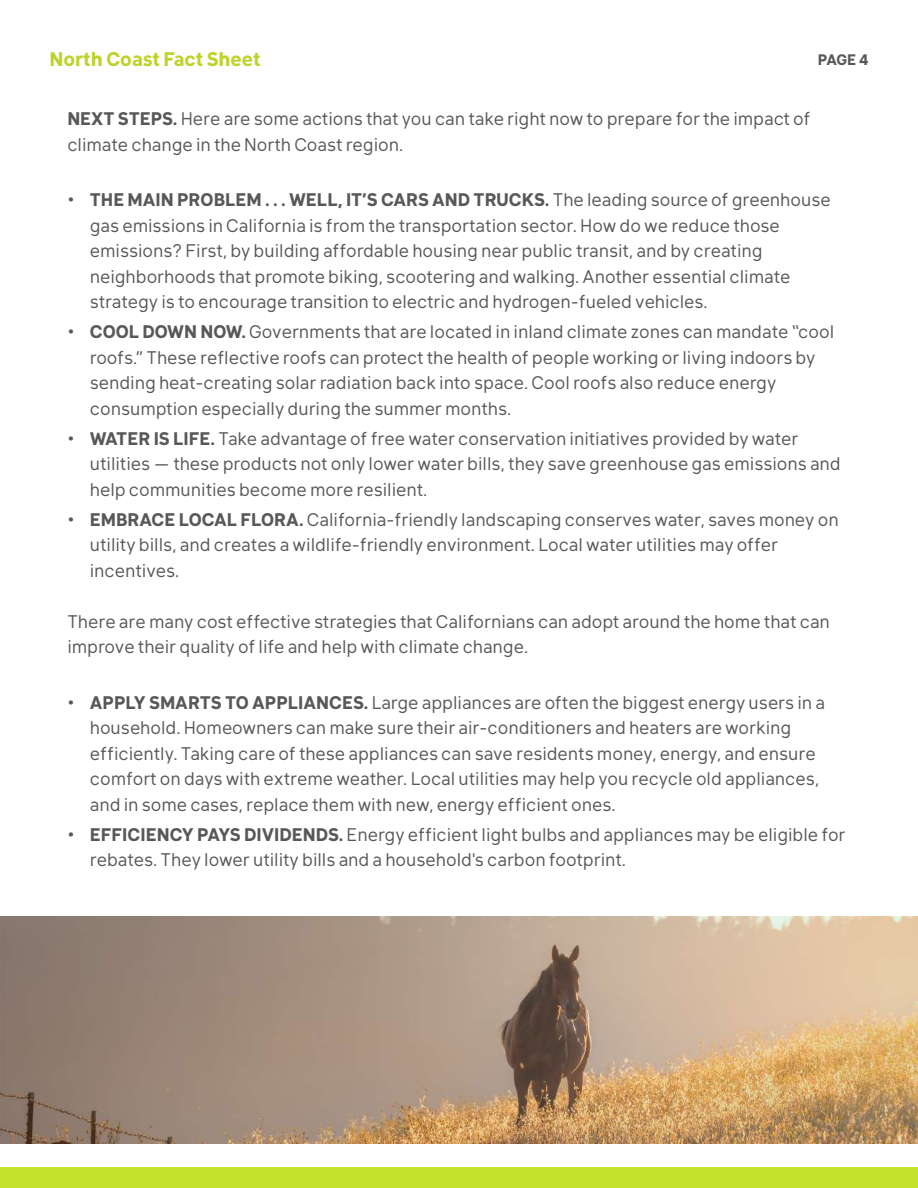
<style>
.page{position:relative;width:918px;height:1188px;background:#fff}
.page>*{position:absolute;margin:0;border:0;box-sizing:border-box;transform-origin:0 0}
.t1{font:700 19.5px "Klima";color:#bed32a}
.t2{font:18px/25.5px "Klima";color:#585858}
.t3{font:700 15px "Klima";color:#585858}
.s1{font-weight:700}
</style>
<div class="page">
<div style="left:0;top:1167px;width:918px;height:21px;background:#c5e32d"></div>
<img style="left:0;top:916px;width:918px;height:227px">
<p class="t1" style="left:50px;top:42px;width:212px">North Coast Fact Sheet</p>
<p class="t3" style="left:818px;top:47px;width:52px">PAGE 4</p>
<p class="t2" style="left:67px;top:104px;width:745px"><span class="s1">NEXT STEPS.</span> Here are some actions that you can take right now to prepare for the impact of climate change in the North Coast region.</p>
<p class="t2" style="left:90px;top:185px;width:742px;text-indent:-22px"><span class="s1">• THE MAIN PROBLEM . . . WELL, IT’S CARS AND TRUCKS.</span> The leading source of greenhouse gas emissions in California is from the transportation sector. How do we reduce those emissions? First, by building affordable housing near public transit, and by creating neighborhoods that promote biking, scootering and walking. Another essential climate strategy is to encourage transition to electric and hydrogen-fueled vehicles.</p>
<p class="t2" style="left:90px;top:317px;width:746px;text-indent:-22px"><span class="s1">• COOL DOWN NOW.</span> Governments that are located in inland climate zones can mandate “cool roofs.” These reflective roofs can protect the health of people working or living indoors by sending heat-creating solar radiation back into space. Cool roofs also reduce energy consumption especially during the summer months.</p>
<p class="t2" style="left:90px;top:424px;width:752px;text-indent:-22px"><span class="s1">• WATER IS LIFE.</span> Take advantage of free water conservation initiatives provided by water utilities — these products not only lower water bills, they save greenhouse gas emissions and help communities become more resilient.</p>
<p class="t2" style="left:90px;top:505px;width:750px;text-indent:-22px"><span class="s1">• EMBRACE LOCAL FLORA.</span> California-friendly landscaping conserves water, saves money on utility bills, and creates a wildlife-friendly environment. Local water utilities may offer incentives.</p>
<p class="t2" style="left:67px;top:607px;width:764px">There are many cost effective strategies that Californians can adopt around the home that can improve their quality of life and help with climate change.</p>
<p class="t2" style="left:90px;top:688px;width:737px;text-indent:-22px"><span class="s1">• APPLY SMARTS TO APPLIANCES.</span> Large appliances are often the biggest energy users in a household. Homeowners can make sure their air-conditioners and heaters are working efficiently. Taking care of these appliances can save residents money, energy, and ensure comfort on days with extreme weather. Local utilities may help you recycle old appliances, and in some cases, replace them with new, energy efficient ones.</p>
<p class="t2" style="left:90px;top:820px;width:757px;text-indent:-22px"><span class="s1">• EFFICIENCY PAYS DIVIDENDS.</span> Energy efficient light bulbs and appliances may be eligible for rebates. They lower utility bills and a household's carbon footprint.</p>
</div>
